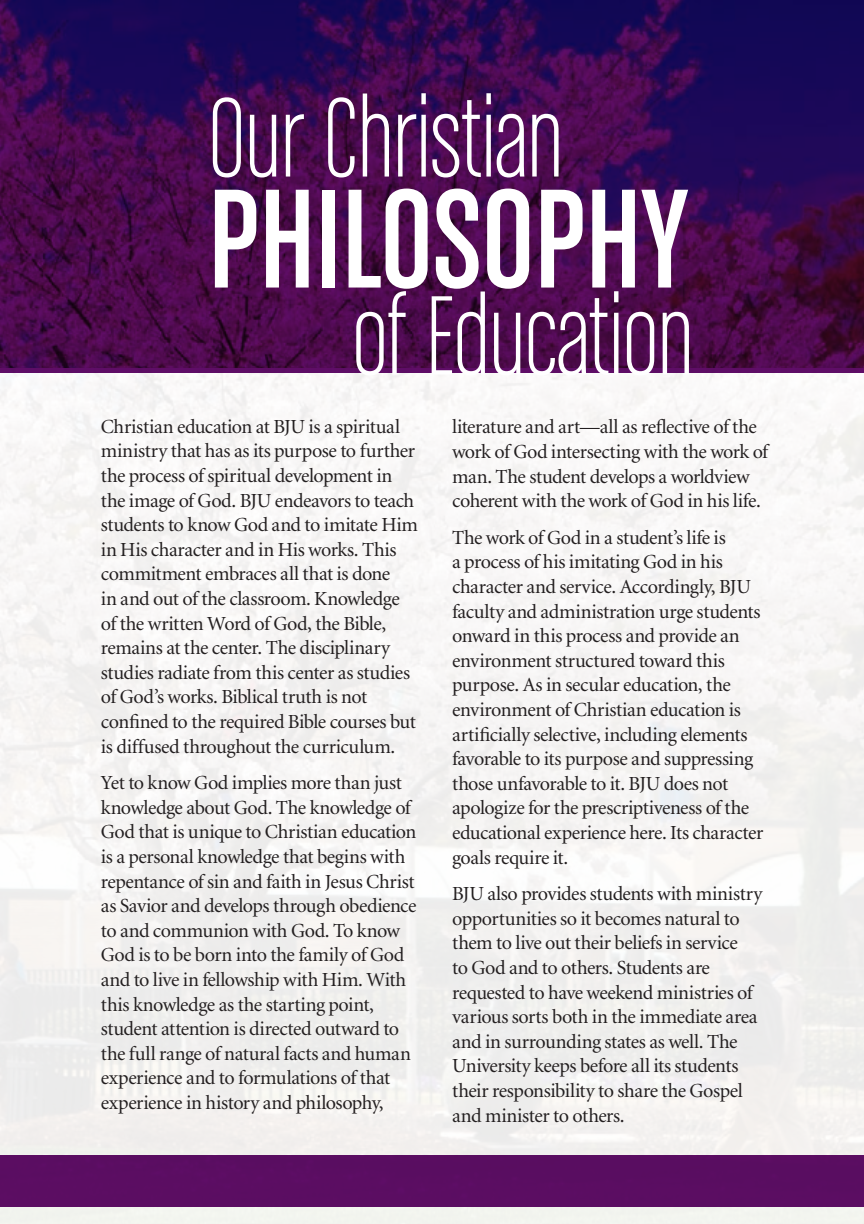
<style>
.page{position:relative;width:864px;height:1224px;background:#fff}
.page>*{position:absolute;margin:0;border:0;box-sizing:border-box;transform-origin:0 0}
.text{font:150px "Chalet Comprime Cologne Sixty";color:#fff}
.text-2{font:120px "Chalet Comprime Milan Sixty";color:#fff}
.text-3{font:20px/24.6px "Minion";letter-spacing:-.02em;color:#231f20}
</style>
<div class="page">
<div style="left:0;top:368px;width:864px;height:856px;background:#f6f4f3"></div>
<svg style="left:0;top:0;width:864px;height:373px;background:#3d094f"></svg>
<div style="left:0;top:1155px;width:864px;height:51px;background:#5b0d62"></div>
<p class="text-2" style="left:208px;top:73px;width:356px">Our Christian</p>
<p class="text" style="left:208px;top:156px;width:481px">PHILOSOPHY</p>
<p class="text-2" style="left:353px;top:271px;width:342px">of Education</p>
<p class="text-3" style="left:101px;top:415px;width:319px">Christian education at BJU is a spiritual ministry that has as its purpose to further the process of spiritual development in the image of God. BJU endeavors to teach students to know God and to imitate Him in His character and in His works. This commitment embraces all that is done<br>in and out of the classroom. Knowledge of the written Word of God, the Bible, remains at the center. The disciplinary studies radiate from this center as studies of God’s works. Biblical truth is not confined to the required Bible courses but is diffused throughout the curriculum.</p>
<p class="text-3" style="left:101px;top:771px;width:317px">Yet to know God implies more than just knowledge about God. The knowledge of God that is unique to Christian education is a personal knowledge that begins with repentance of sin and faith in Jesus Christ as Savior and develops through obedience to and communion with God. To know God is to be born into the family of God and to live in fellowship with Him. With this knowledge as the starting point, student attention is directed outward to the full range of natural facts and human experience and to formulations of that experience in history and philosophy,</p>
<p class="text-3" style="left:452px;top:416px;width:318px">literature and art—all as reflective of the work of God intersecting with the work of man. The student develops a worldview coherent with the work of God in his life.</p>
<p class="text-3" style="left:452px;top:526px;width:313px">The work of God in a student’s life is<br>a process of his imitating God in his character and service. Accordingly, BJU faculty and administration urge students onward in this process and provide an environment structured toward this purpose. As in secular education, the environment of Christian education is artificially selective, including elements favorable to its purpose and suppressing those unfavorable to it. BJU does not apologize for the prescriptiveness of the educational experience here. Its character goals require it.</p>
<p class="text-3" style="left:452px;top:882px;width:312px">BJU also provides students with ministry opportunities so it becomes natural to them to live out their beliefs in service<br>to God and to others. Students are requested to have weekend ministries of various sorts both in the immediate area and in surrounding states as well. The University keeps before all its students their responsibility to share the Gospel and minister to others.</p>
</div>
